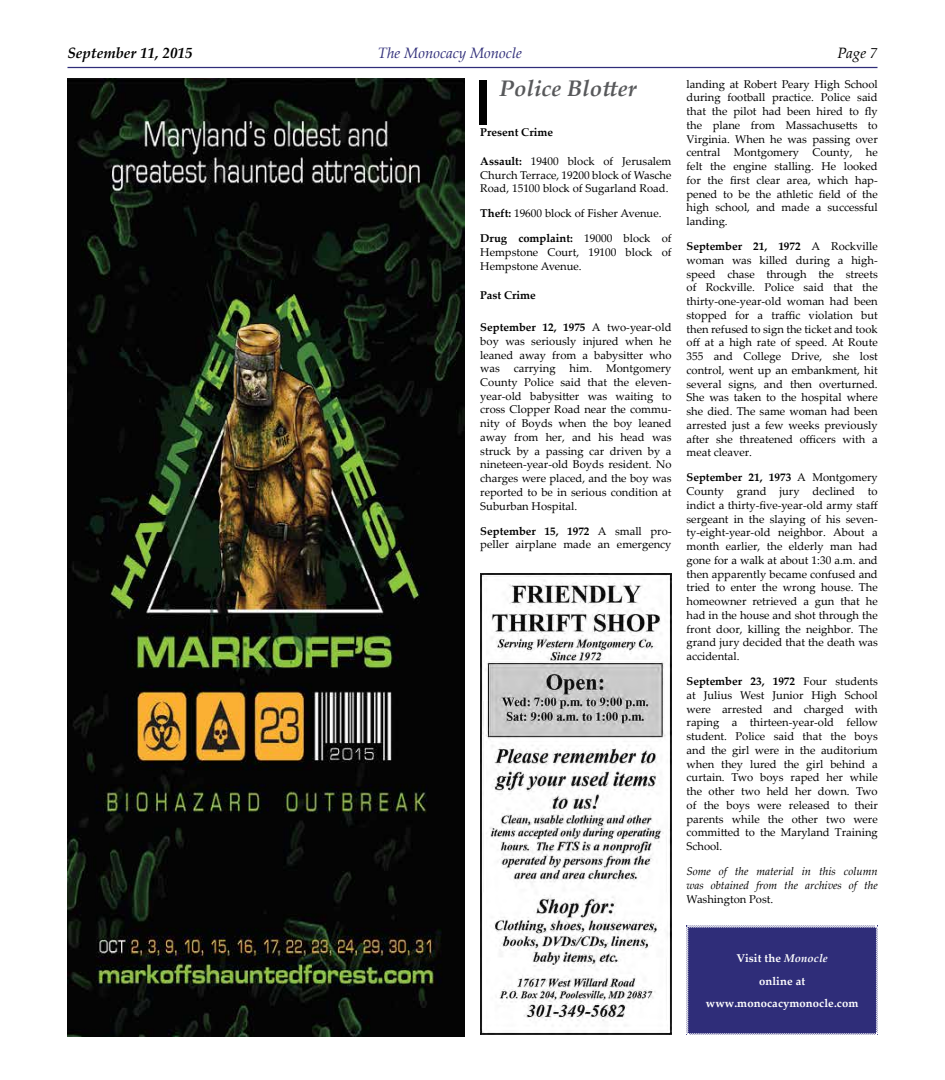
<style>
.page{position:relative;width:945px;height:1080px;background:#fff}
.page>*{position:absolute;margin:0;border:0;box-sizing:border-box;transform-origin:0 0}
.t1{font:italic 700 22.5px "Palatino Linotype";color:#58595b}
.t2{font:italic 15px "Palatino Linotype";color:#2f2d79}
.t3{font:italic 700 15px "Palatino Linotype";color:#000}
.t4{font:italic 15px "Palatino Linotype";color:#000}
.t5{font:11.25px/13.8px "Palatino Linotype";color:#000;text-align:justify}
.t6{font:italic 11.25px/13.8px "Palatino Linotype";color:#000}
.t7{font:700 11.25px/22.5px "Palatino Linotype";letter-spacing:.01em;color:#fff;text-align:center}
.t8{font:700 11.25px "Palatino Linotype";color:#000}
.s1{font-weight:700}
.s2{font-style:italic}
</style>
<div class="page">
<hr style="left:68px;top:67px;width:810px;height:1px;background:#2f2d79">
<div style="left:686px;top:925px;width:192px;height:110px;background:#2f2d79"></div>
<div style="left:480px;top:80px;width:7px;height:45px;background:#000"></div>
<img style="left:480px;top:573px;width:192px;height:462px">
<img style="left:68px;top:78px;width:396px;height:958px">
<h2 class="t3" style="left:68px;top:43px;width:127px">September 11, 2015</h2>
<h2 class="t2" style="left:378px;top:43px;width:146px">The Monocacy Monocle</h2>
<h2 class="t4" style="left:838px;top:43px;width:41px">Page 7</h2>
<h1 class="t1" style="left:499px;top:72px;width:139px">Police Blotter</h1>
<p class="t8" style="left:480px;top:124px;width:74px">Present Crime</p>
<p class="t5" style="left:480px;top:154px;width:193px"><span class="s1">Assault:</span> 19400 block of Jerusalem Church Terrace, 19200 block of Wasche Road, 15100 block of Sugarland Road.</p>
<p class="t5" style="left:480px;top:206px;width:183px"><span class="s1">Theft:</span> 19600 block of Fisher Avenue.</p>
<p class="t5" style="left:480px;top:231px;width:193px"><span class="s1">Drug complaint:</span> 19000 block of Hempstone Court, 19100 block of Hempstone Avenue.</p>
<p class="t8" style="left:480px;top:287px;width:57px">Past Crime</p>
<p class="t5" style="left:480px;top:320px;width:193px"><span class="s1">September 12, 1975</span> A two-year-old boy was seriously injured when he leaned away from a babysitter who was carrying him. Montgomery County Police said that the eleven&shy;year-old babysitter was waiting to cross Clopper Road near the commu&shy;nity of Boyds when the boy leaned away from her, and his head was struck by a passing car driven by a nineteen-year-old Boyds resident. No charges were placed, and the boy was reported to be in serious condition at Suburban Hospital.</p>
<p class="t5" style="left:480px;top:524px;width:193px"><span class="s1">September 15, 1972</span> A small pro&shy;peller airplane made an emergency</p>
<p class="t5" style="left:687px;top:77px;width:193px">landing at Robert Peary High School during football practice. Police said that the pilot had been hired to fly the plane from Massachusetts to Virginia. When he was passing over central Montgomery County, he felt the engine stalling. He looked for the first clear area, which hap&shy;pened to be the athletic field of the high school, and made a successful landing.</p>
<p class="t5" style="left:687px;top:239px;width:193px"><span class="s1">September 21, 1972</span> A Rockville woman was killed during a high&shy;speed chase through the streets of Rockville. Police said that the thirty-one-year-old woman had been stopped for a traffic violation but then refused to sign the ticket and took off at a high rate of speed. At Route 355 and College Drive, she lost control, went up an embankment, hit several signs, and then overturned.<br>She was taken to the hospital where she died. The same woman had been arrested just a few weeks previously after she threatened officers with a meat cleaver.</p>
<p class="t5" style="left:687px;top:470px;width:193px"><span class="s1">September 21, 1973</span> A Montgomery County grand jury declined to indict a thirty-five-year-old army staff sergeant in the slaying of his seven&shy;ty-eight-year-old neighbor. About a month earlier, the elderly man had gone for a walk at about 1:30 a.m. and then apparently became confused and tried to enter the wrong house. The homeowner retrieved a gun that he had in the house and shot through the front door, killing the neighbor. The grand jury decided that the death was accidental.</p>
<p class="t5" style="left:687px;top:674px;width:193px"><span class="s1">September 23, 1972</span> Four students at Julius West Junior High School were arrested and charged with raping a thirteen-year-old fellow student. Police said that the boys and the girl were in the auditorium when they lured the girl behind a curtain. Two boys raped her while the other two held her down. Two of the boys were released to their parents while the other two were committed to the Maryland Training School.</p>
<p class="t6" style="left:687px;top:864px;width:193px">Some of the material in this column was obtained from the archives of the</p>
<p class="t5" style="left:687px;top:891px;width:88px">Washington Post.</p>
<p class="t7" style="left:706px;top:947px;width:154px">Visit the <span class="s2">Monocle<br></span>online at www.monocacymonocle.com</p>
</div>
